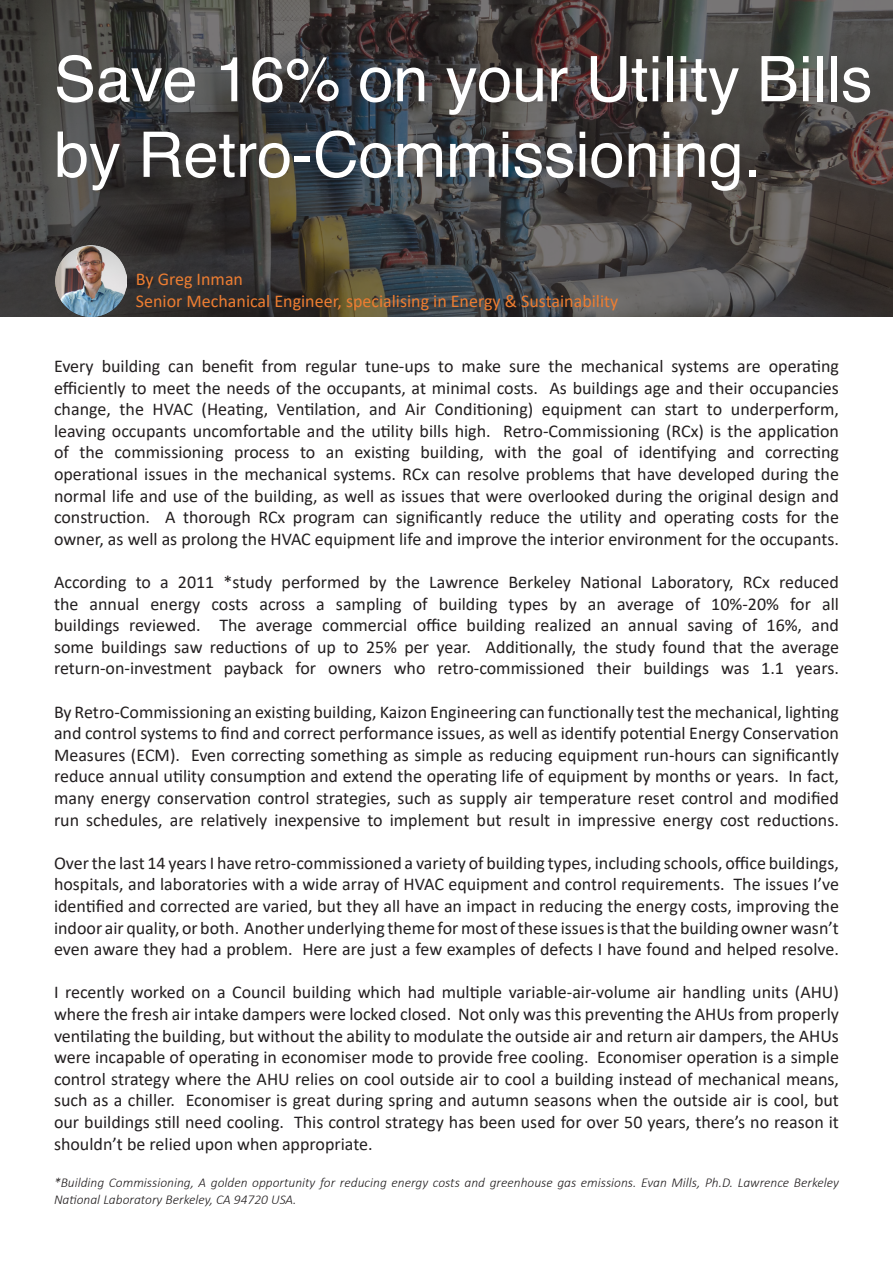
<style>
.page{position:relative;width:893px;height:1263px;background:#fff}
.page>*{position:absolute;margin:0;border:0;box-sizing:border-box;transform-origin:0 0}
.t1{font:63px/75.6px "Helvetica";color:#fff}
.t2{font:18px/21.6px "Calibri";color:#231f20;text-align:justify}
.t3{font:18px "Calibri";color:#ed7d31}
.t4{font:italic 300 13.5px/16.2px "Calibri";color:#231f20}
</style>
<div class="page">
<svg style="left:0;top:0;width:893px;height:316px;background:#42403f"></svg>
<img style="left:56px;top:246px;width:70px;height:70px">
<p class="t1" style="left:54px;top:43px;width:820px">Save 16% on your Utility Bills by Retro-Commissioning.</p>
<p class="t3" style="left:136px;top:267px;width:109px">By Greg Inman</p>
<p class="t3" style="left:136px;top:289px;width:484px">Senior Mechanical Engineer, specialising in Energy &amp; Sustainability</p>
<p class="t2" style="left:54px;top:355px;width:786px">Every building can benefit from regular tune-ups to make sure the mechanical systems are operating efficiently to meet the needs of the occupants, at minimal costs. As buildings age and their occupancies change, the HVAC (Heating, Ventilation, and Air Conditioning) equipment can start to underperform, leaving occupants uncomfortable and the utility bills high. Retro-Commissioning (RCx) is the application of the commissioning process to an existing building, with the goal of identifying and correcting operational issues in the mechanical systems. RCx can resolve problems that have developed during the normal life and use of the building, as well as issues that were overlooked during the original design and construction. A thorough RCx program can significantly reduce the utility and operating costs for the owner, as well as prolong the HVAC equipment life and improve the interior environment for the occupants.</p>
<p class="t2" style="left:54px;top:571px;width:786px">According to a 2011 *study performed by the Lawrence Berkeley National Laboratory, RCx reduced the annual energy costs across a sampling of building types by an average of 10%-20% for all buildings reviewed. The average commercial office building realized an annual saving of 16%, and some buildings saw reductions of up to 25% per year. Additionally, the study found that the average return-on-investment payback for owners who retro-commissioned their buildings was 1.1 years.</p>
<p class="t2" style="left:54px;top:700px;width:786px">By Retro-Commissioning an existing building, Kaizon Engineering can functionally test the mechanical, lighting and control systems to find and correct performance issues, as well as identify potential Energy Conservation Measures (ECM). Even correcting something as simple as reducing equipment run-hours can significantly reduce annual utility consumption and extend the operating life of equipment by months or years. In fact, many energy conservation control strategies, such as supply air temperature reset control and modified run schedules, are relatively inexpensive to implement but result in impressive energy cost reductions.</p>
<p class="t2" style="left:54px;top:851px;width:786px">Over the last 14 years I have retro-commissioned a variety of building types, including schools, office buildings, hospitals, and laboratories with a wide array of HVAC equipment and control requirements. The issues I’ve identified and corrected are varied, but they all have an impact in reducing the energy costs, improving the indoor air quality, or both. Another underlying theme for most of these issues is that the building owner wasn’t even aware they had a problem. Here are just a few examples of defects I have found and helped resolve.</p>
<p class="t2" style="left:54px;top:981px;width:786px">I recently worked on a Council building which had multiple variable-air-volume air handling units (AHU) where the fresh air intake dampers were locked closed. Not only was this preventing the AHUs from properly ventilating the building, but without the ability to modulate the outside air and return air dampers, the AHUs were incapable of operating in economiser mode to provide free cooling. Economiser operation is a simple control strategy where the AHU relies on cool outside air to cool a building instead of mechanical means, such as a chiller. Economiser is great during spring and autumn seasons when the outside air is cool, but our buildings still need cooling. This control strategy has been used for over 50 years, there’s no reason it shouldn’t be relied upon when appropriate.</p>
<p class="t4" style="left:54px;top:1175px;width:786px">*Building Commissioning, A golden opportunity for reducing energy costs and greenhouse gas emissions. Evan Mills, Ph.D. Lawrence Berkeley<br>National Laboratory Berkeley, CA 94720 USA.</p>
</div>
